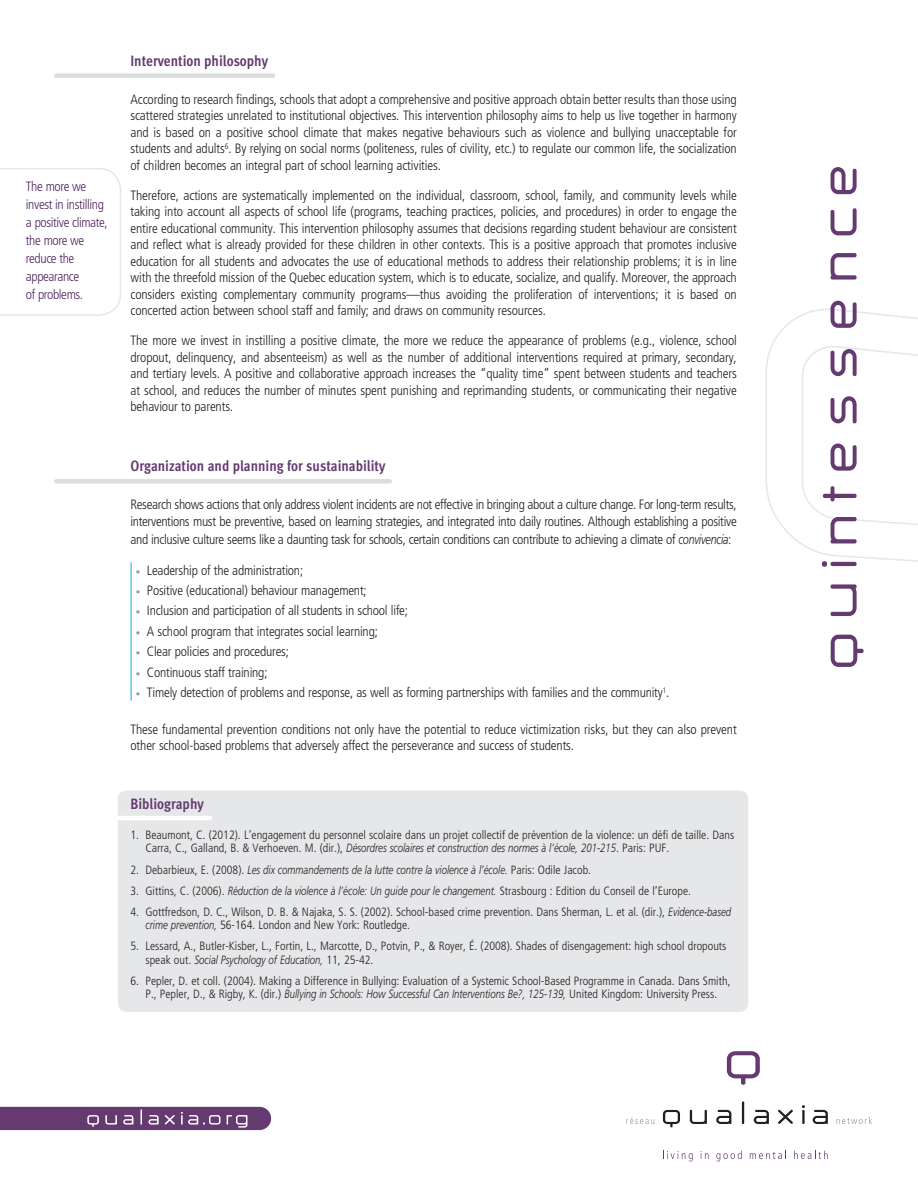
<style>
.page{position:relative;width:918px;height:1188px;background:#fff}
.page>*{position:absolute;margin:0;border:0;box-sizing:border-box;transform-origin:0 0}
.t1{font:700 15px "Meta Cond";color:#643a71}
.t2{font:300 condensed 13.5px/16.5px "Frutiger";letter-spacing:-.015em;color:#231f20;text-align:justify}
.t3{font:300 condensed 13.5px/18px "Frutiger";letter-spacing:-.03em;color:#512662}
.t4{font:300 condensed 12px/13.5px "Frutiger";color:#231f20}
.t5{font:italic 300 12px "Frutiger";color:#231f20;scale:.8 1}
.s1{font-style:italic;font-stretch:normal}
.s2{font-size:9px;color:#939598}
.s3{font-style:normal;font-stretch:condensed}
</style>
<div class="page">
<svg style="left:690px;top:1110px;width:17px;height:14px"></svg>
<svg style="left:754px;top:1110px;width:15px;height:14px"></svg>
<svg style="left:813px;top:1110px;width:15px;height:14px"></svg>
<svg style="left:716px;top:1110px;width:15px;height:14px"></svg>
<hr style="left:802px;top:1110px;width:3px;height:14px;background:#231f20">
<hr style="left:742px;top:1101px;width:2px;height:23px;background:#231f20">
<svg style="left:778px;top:1110px;width:15px;height:14px"></svg>
<svg style="left:626px;top:1117px;width:28px;height:7px"></svg>
<svg style="left:837px;top:1117px;width:35px;height:7px"></svg>
<svg style="left:663px;top:1110px;width:17px;height:17px"></svg>
<svg style="left:727px;top:1051px;width:33px;height:34px"></svg>
<svg style="left:0;top:1107px;width:271px;height:23px;background:#704a7c"></svg>
<svg style="left:831px;top:584px;width:26px;height:32px"></svg>
<svg style="left:766px;top:301px;width:152px;height:266px"></svg>
<svg style="left:831px;top:253px;width:26px;height:27px"></svg>
<svg style="left:831px;top:208px;width:26px;height:27px"></svg>
<svg style="left:831px;top:167px;width:26px;height:27px"></svg>
<svg style="left:831px;top:635px;width:33px;height:32px"></svg>
<svg style="left:663px;top:1151px;width:30px;height:10px"></svg>
<svg style="left:701px;top:1151px;width:8px;height:8px"></svg>
<svg style="left:716px;top:1151px;width:26px;height:10px"></svg>
<svg style="left:750px;top:1151px;width:36px;height:8px"></svg>
<svg style="left:794px;top:1151px;width:34px;height:8px"></svg>
<svg style="left:0;top:168px;width:121px;height:148px"></svg>
<div style="left:116px;top:788px;width:634px;height:226px;background:#e6e7e9;border-radius:11px"></div>
<div style="left:113px;top:786px;width:640px;height:230px;border:4px solid #fff;border-radius:11px"></div>
<hr style="left:56px;top:816px;width:154px;height:4px;background:#fff">
<div style="left:56px;top:479px;width:334px;height:5px;background:#dcdddf"></div>
<div style="left:56px;top:73px;width:217px;height:5px;background:#dcdddf"></div>
<hr style="left:131px;top:562px;width:1px;height:139px;background:#00aeef">
<p class="t3" style="left:26px;top:177px;width:83px">The more we invest in instilling a positive climate, the more we reduce the appearance<br>of problems.</p>
<p class="t1" style="left:130px;top:52px;width:139px">Intervention philosophy</p>
<p class="t2" style="left:130px;top:91px;width:608px">According to research findings, schools that adopt a comprehensive and positive approach obtain better results than those using scattered strategies unrelated to institutional objectives. This intervention philosophy aims to help us live together in harmony and is based on a positive school climate that makes negative behaviours such as violence and bullying unacceptable for students and adults<sup>6</sup>. By relying on social norms (politeness, rules of civility, etc.) to regulate our common life, the socialization of children becomes an integral part of school learning activities.</p>
<p class="t2" style="left:131px;top:187px;width:608px">Therefore, actions are systematically implemented on the individual, classroom, school, family, and community levels while taking into account all aspects of school life (programs, teaching practices, policies, and procedures) in order to engage the entire educational community. This intervention philosophy assumes that decisions regarding student behaviour are consistent and reflect what is already provided for these children in other contexts. This is a positive approach that promotes inclusive education for all students and advocates the use of educational methods to address their relationship problems; it is in line with the threefold mission of the Quebec education system, which is to educate, socialize, and qualify. Moreover, the approach considers existing complementary community programs—thus avoiding the proliferation of interventions; it is based on concerted action between school staff and family; and draws on community resources.</p>
<p class="t2" style="left:131px;top:333px;width:608px">The more we invest in instilling a positive climate, the more we reduce the appearance of problems (e.g., violence, school dropout, delinquency, and absenteeism) as well as the number of additional interventions required at primary, secondary, and tertiary levels. A positive and collaborative approach increases the “quality time” spent between students and teachers at school, and reduces the number of minutes spent punishing and reprimanding students, or communicating their negative behaviour to parents.</p>
<p class="t1" style="left:130px;top:457px;width:256px">Organization and planning for sustainability</p>
<p class="t2" style="left:130px;top:497px;width:608px">Research shows actions that only address violent incidents are not effective in bringing about a culture change. For long-term results, interventions must be preventive, based on learning strategies, and integrated into daily routines. Although establishing a positive</p>
<p class="t2" style="left:130px;top:531px;width:603px">and inclusive culture seems like a daunting task for schools, certain conditions can contribute to achieving a climate of <span class="s1">convivencia</span>:</p>
<p class="t2" style="left:136px;top:562px;width:169px"><span class="s2">•</span> Leadership of the administration;</p>
<p class="t2" style="left:136px;top:582px;width:232px"><span class="s2">•</span> Positive (educational) behaviour management;</p>
<p class="t2" style="left:136px;top:603px;width:274px"><span class="s2">•</span> Inclusion and participation of all students in school life;</p>
<p class="t2" style="left:136px;top:623px;width:244px"><span class="s2">•</span> A school program that integrates social learning;</p>
<p class="t2" style="left:136px;top:644px;width:155px"><span class="s2">•</span> Clear policies and procedures;</p>
<p class="t2" style="left:136px;top:664px;width:133px"><span class="s2">•</span> Continuous staff training;</p>
<p class="t2" style="left:136px;top:685px;width:535px"><span class="s2">•</span> Timely detection of problems and response, as well as forming partnerships with families and the community<sup>1</sup>.</p>
<p class="t2" style="left:130px;top:721px;width:608px">These fundamental prevention conditions not only have the potential to reduce victimization risks, but they can also prevent other school-based problems that adversely affect the perseverance and success of students.</p>
<p class="t1" style="left:130px;top:795px;width:75px">Bibliography</p>
<p class="t4" style="left:145px;top:828px;width:590px;text-indent:-15px">1. Beaumont, C. (2012). L’engagement du personnel scolaire dans un projet collectif de prévention de la violence: un défi de taille. Dans<br>Carra, C., Galland, B. &amp; Verhoeven. M. (dir.), <span class="s1">Désordres scolaires et construction des normes à l’école, 201-215</span>. Paris: PUF.</p>
<p class="t5" style="left:131px;top:862px;width:577px"><span class="s3">2. Debarbieux, E. (2008).</span> Les dix commandements de la lutte contre la violence à l’école. <span class="s3">Paris: Odile Jacob.</span></p>
<p class="t4" style="left:131px;top:884px;width:562px">3. Gittins, C. (2006). <span class="s1">Réduction de la violence à l’école: Un guide pour le changement.</span> Strasbourg : Edition du Conseil de l’Europe.</p>
<p class="t4" style="left:145px;top:905px;width:587px;text-indent:-15px">4. Gottfredson, D. C., Wilson, D. B. &amp; Najaka, S. S. (2002). School-based crime prevention. Dans Sherman, L. et al. (dir.), <span class="s1">Evidence-based crime prevention,</span> 56-164. London and New York: Routledge.</p>
<p class="t4" style="left:145px;top:939px;width:583px;text-indent:-15px">5. Lessard, A., Butler-Kisber, L., Fortin, L., Marcotte, D., Potvin, P., &amp; Royer, É. (2008). Shades of disengagement: high school dropouts speak out. <span class="s1">Social Psychology of Education,</span> 11, 25-42.</p>
<p class="t4" style="left:131px;top:974px;width:602px;text-align:center">6. Pepler, D. et coll. (2004). Making a Difference in Bullying: Evaluation of a Systemic School-Based Programme in Canada. Dans Smith,<br>P., Pepler, D., &amp; Rigby, K. (dir.) <span class="s1">Bullying in Schools: How Successful Can Interventions Be?, 125-139,</span> United Kingdom: University Press.</p>
</div>
